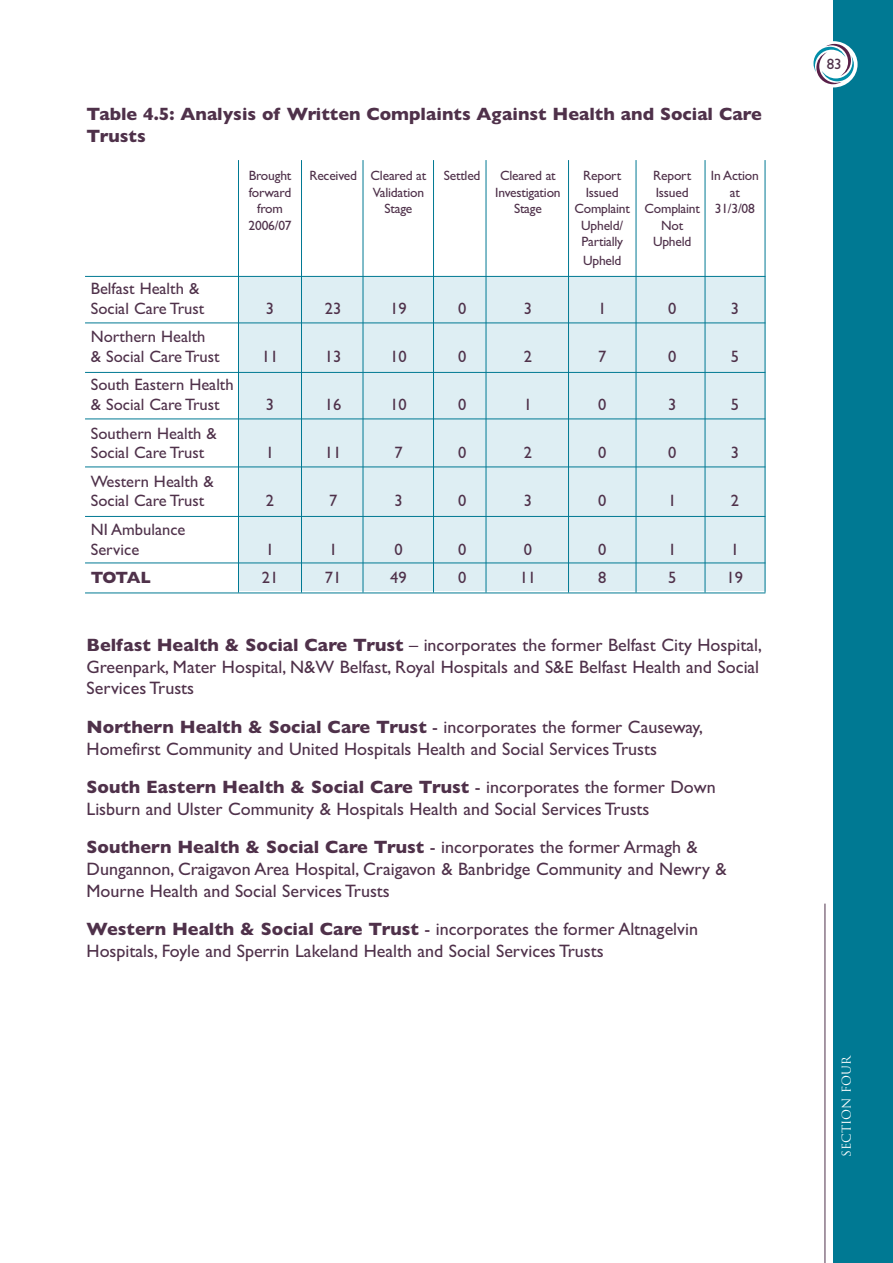
<style>
.page{position:relative;width:893px;height:1263px;background:#fff}
.page>*{position:absolute;margin:0;border:0;box-sizing:border-box;transform-origin:0 0}
.t1{font:18px/21.6px "Gill Sans TT";color:#4f314a}
.t2{font:700 18px/21.8px "Gill Sans";color:#4f314a}
.t3{font:16.5px/19.8px "Gill Sans TT";color:#4f314a}
.t4{font:700 16.5px "Gill Sans";letter-spacing:-.055em;color:#4f314a}
.t5{font:15px "Gill Sans TT";color:#4f314a}
.t6{font:13.5px "Gill Sans TT";letter-spacing:-.015em;color:#4f314a}
.t7{font:12px "Trajan";color:#fff}
.s1{font-family:"Gill Sans";font-weight:700}
.s2{font-family:"Gill Sans TT";font-weight:400}
</style>
<div class="page">
<div style="left:833px;top:0;width:60px;height:1263px;background:#007993"></div>
<div style="left:809px;top:41px;width:48px;height:46px;background:#fff;border-radius:50%"></div>
<svg style="left:813px;top:44px;width:41px;height:40px"></svg>
<hr style="left:825px;top:903px;width:1px;height:360px;background:#4f314a">
<div style="left:238px;top:276px;width:527px;height:315px;background:#deeef3"></div>
<hr style="left:765px;top:160px;width:1px;height:432px;background:#007993">
<hr style="left:705px;top:160px;width:1px;height:432px;background:#007993">
<hr style="left:636px;top:160px;width:1px;height:432px;background:#007993">
<hr style="left:568px;top:160px;width:1px;height:432px;background:#007993">
<hr style="left:486px;top:160px;width:1px;height:432px;background:#007993">
<hr style="left:433px;top:160px;width:1px;height:432px;background:#007993">
<hr style="left:363px;top:160px;width:1px;height:432px;background:#007993">
<hr style="left:301px;top:160px;width:1px;height:432px;background:#007993">
<hr style="left:238px;top:160px;width:1px;height:432px;background:#007993">
<hr style="left:85px;top:276px;width:680px;height:1px;background:#007993">
<hr style="left:85px;top:323px;width:680px;height:1px;background:#007993">
<hr style="left:85px;top:372px;width:680px;height:1px;background:#007993">
<hr style="left:85px;top:419px;width:680px;height:1px;background:#007993">
<hr style="left:85px;top:467px;width:680px;height:1px;background:#007993">
<hr style="left:85px;top:516px;width:680px;height:1px;background:#007993">
<hr style="left:85px;top:563px;width:680px;height:1px;background:#007993">
<hr style="left:85px;top:593px;width:680px;height:1px;background:#007993">
<p class="t2" style="left:87px;top:103px;width:677px">Table 4.5: Analysis of Written Complaints Against Health and Social Care<br>Trusts</p>
<p class="t6" style="left:249px;top:167px;width:44px">Brought</p>
<p class="t6" style="left:309px;top:167px;width:118px">Received Cleared at</p>
<p class="t6" style="left:444px;top:167px;width:38px">Settled</p>
<p class="t6" style="left:500px;top:167px;width:57px">Cleared at</p>
<p class="t6" style="left:583px;top:167px;width:39px">Report</p>
<p class="t6" style="left:653px;top:167px;width:39px">Report</p>
<p class="t6" style="left:711px;top:167px;width:49px">In Action</p>
<p class="t6" style="left:249px;top:185px;width:44px">forward</p>
<p class="t6" style="left:373px;top:185px;width:53px">Validation</p>
<p class="t6" style="left:495px;top:185px;width:67px">Investigation</p>
<p class="t6" style="left:586px;top:185px;width:34px">Issued</p>
<p class="t6" style="left:656px;top:185px;width:34px">Issued</p>
<p class="t6" style="left:730px;top:185px;width:12px">at</p>
<p class="t6" style="left:257px;top:201px;width:27px">from</p>
<p class="t6" style="left:385px;top:201px;width:29px">Stage</p>
<p class="t6" style="left:514px;top:201px;width:29px">Stage</p>
<p class="t6" style="left:574px;top:201px;width:182px">Complaint Complaint 31/3/08</p>
<p class="t6" style="left:249px;top:217px;width:45px">2006/07</p>
<p class="t6" style="left:581px;top:217px;width:43px">Upheld/</p>
<p class="t6" style="left:661px;top:217px;width:24px">Not</p>
<p class="t6" style="left:581px;top:233px;width:43px">Partially</p>
<p class="t6" style="left:653px;top:233px;width:40px">Upheld</p>
<p class="t6" style="left:583px;top:253px;width:40px">Upheld</p>
<p class="t3" style="left:91px;top:279px;width:115px">Belfast Health &amp;<br>Social Care Trust</p>
<p class="t3" style="left:266px;top:298px;width:10px">3</p>
<p class="t3" style="left:325px;top:298px;width:18px">23</p>
<p class="t3" style="left:390px;top:298px;width:18px">19</p>
<p class="t3" style="left:458px;top:298px;width:10px">0</p>
<p class="t3" style="left:524px;top:298px;width:10px">3</p>
<p class="t3" style="left:598px;top:298px;width:10px">1</p>
<p class="t3" style="left:668px;top:298px;width:10px">0</p>
<p class="t3" style="left:731px;top:298px;width:10px">3</p>
<p class="t3" style="left:91px;top:327px;width:130px">Northern Health &amp; Social Care Trust</p>
<p class="t3" style="left:91px;top:375px;width:144px">South Eastern Health &amp; Social Care Trust</p>
<p class="t3" style="left:91px;top:423px;width:128px">Southern Health &amp;<br>Social Care Trust</p>
<p class="t3" style="left:91px;top:471px;width:124px">Western Health &amp;<br>Social Care Trust</p>
<p class="t3" style="left:91px;top:519px;width:96px">NI Ambulance<br>Service</p>
<p class="t3" style="left:262px;top:347px;width:18px">11</p>
<p class="t3" style="left:325px;top:347px;width:18px">13</p>
<p class="t3" style="left:390px;top:347px;width:18px">10</p>
<p class="t3" style="left:458px;top:347px;width:10px">0</p>
<p class="t3" style="left:524px;top:347px;width:10px">2</p>
<p class="t3" style="left:598px;top:347px;width:10px">7</p>
<p class="t3" style="left:668px;top:347px;width:10px">0</p>
<p class="t3" style="left:731px;top:347px;width:10px">5</p>
<p class="t3" style="left:266px;top:395px;width:10px">3</p>
<p class="t3" style="left:325px;top:395px;width:18px">16</p>
<p class="t3" style="left:390px;top:395px;width:18px">10</p>
<p class="t3" style="left:458px;top:395px;width:10px">0</p>
<p class="t3" style="left:524px;top:395px;width:10px">1</p>
<p class="t3" style="left:598px;top:395px;width:10px">0</p>
<p class="t3" style="left:668px;top:395px;width:10px">3</p>
<p class="t3" style="left:731px;top:395px;width:10px">5</p>
<p class="t3" style="left:266px;top:443px;width:10px">1</p>
<p class="t3" style="left:325px;top:443px;width:18px">11</p>
<p class="t3" style="left:394px;top:443px;width:10px">7</p>
<p class="t3" style="left:458px;top:443px;width:10px">0</p>
<p class="t3" style="left:524px;top:443px;width:10px">2</p>
<p class="t3" style="left:598px;top:443px;width:10px">0</p>
<p class="t3" style="left:668px;top:443px;width:10px">0</p>
<p class="t3" style="left:731px;top:443px;width:10px">3</p>
<p class="t3" style="left:266px;top:491px;width:10px">2</p>
<p class="t3" style="left:329px;top:491px;width:10px">7</p>
<p class="t3" style="left:394px;top:491px;width:10px">3</p>
<p class="t3" style="left:458px;top:491px;width:10px">0</p>
<p class="t3" style="left:524px;top:491px;width:10px">3</p>
<p class="t3" style="left:598px;top:491px;width:10px">0</p>
<p class="t3" style="left:668px;top:491px;width:10px">1</p>
<p class="t3" style="left:731px;top:491px;width:10px">2</p>
<p class="t3" style="left:266px;top:539px;width:10px">1</p>
<p class="t3" style="left:329px;top:539px;width:10px">1</p>
<p class="t3" style="left:394px;top:539px;width:10px">0</p>
<p class="t3" style="left:458px;top:539px;width:10px">0</p>
<p class="t3" style="left:524px;top:539px;width:10px">0</p>
<p class="t3" style="left:598px;top:539px;width:10px">0</p>
<p class="t3" style="left:668px;top:539px;width:10px">1</p>
<p class="t3" style="left:731px;top:539px;width:10px">1</p>
<p class="t4" style="left:91px;top:567px;width:62px">TOTAL</p>
<p class="t3" style="left:262px;top:567px;width:18px">21</p>
<p class="t3" style="left:325px;top:567px;width:18px">71</p>
<p class="t3" style="left:390px;top:567px;width:18px">49</p>
<p class="t3" style="left:458px;top:567px;width:10px">0</p>
<p class="t3" style="left:520px;top:567px;width:18px">11</p>
<p class="t3" style="left:598px;top:567px;width:10px">8</p>
<p class="t3" style="left:668px;top:567px;width:10px">5</p>
<p class="t3" style="left:727px;top:567px;width:18px">19</p>
<p class="t1" style="left:87px;top:634px;width:677px"><span class="s1">Belfast Health &amp; Social Care Trust</span> – incorporates the former Belfast City Hospital,<br>Greenpark, Mater Hospital, N&amp;W Belfast, Royal Hospitals and S&amp;E Belfast Health and Social<br>Services Trusts</p>
<p class="t1" style="left:87px;top:716px;width:618px"><span class="s1">Northern Health &amp; Social Care Trust</span> - incorporates the former Causeway,<br>Homefirst Community and United Hospitals Health and Social Services Trusts</p>
<p class="t2" style="left:87px;top:776px;width:631px">South Eastern Health &amp; Social Care Trust <span class="s2">- incorporates the former Down</span></p>
<p class="t1" style="left:87px;top:798px;width:564px">Lisburn and Ulster Community &amp; Hospitals Health and Social Services Trusts</p>
<p class="t2" style="left:87px;top:836px;width:613px">Southern Health &amp; Social Care Trust <span class="s2">- incorporates the former Armagh &amp;</span></p>
<p class="t1" style="left:87px;top:858px;width:642px">Dungannon, Craigavon Area Hospital, Craigavon &amp; Banbridge Community and Newry &amp;<br>Mourne Health and Social Services Trusts</p>
<p class="t1" style="left:87px;top:918px;width:613px"><span class="s1">Western Health &amp; Social Care Trust</span> - incorporates the former Altnagelvin<br>Hospitals, Foyle and Sperrin Lakeland Health and Social Services Trusts</p>
<p class="t5" style="left:827px;top:55px;width:16px">83</p>
<p class="t7" style="left:840px;top:1157px;width:102px;rotate:-90deg">section FOUR</p>
</div>
